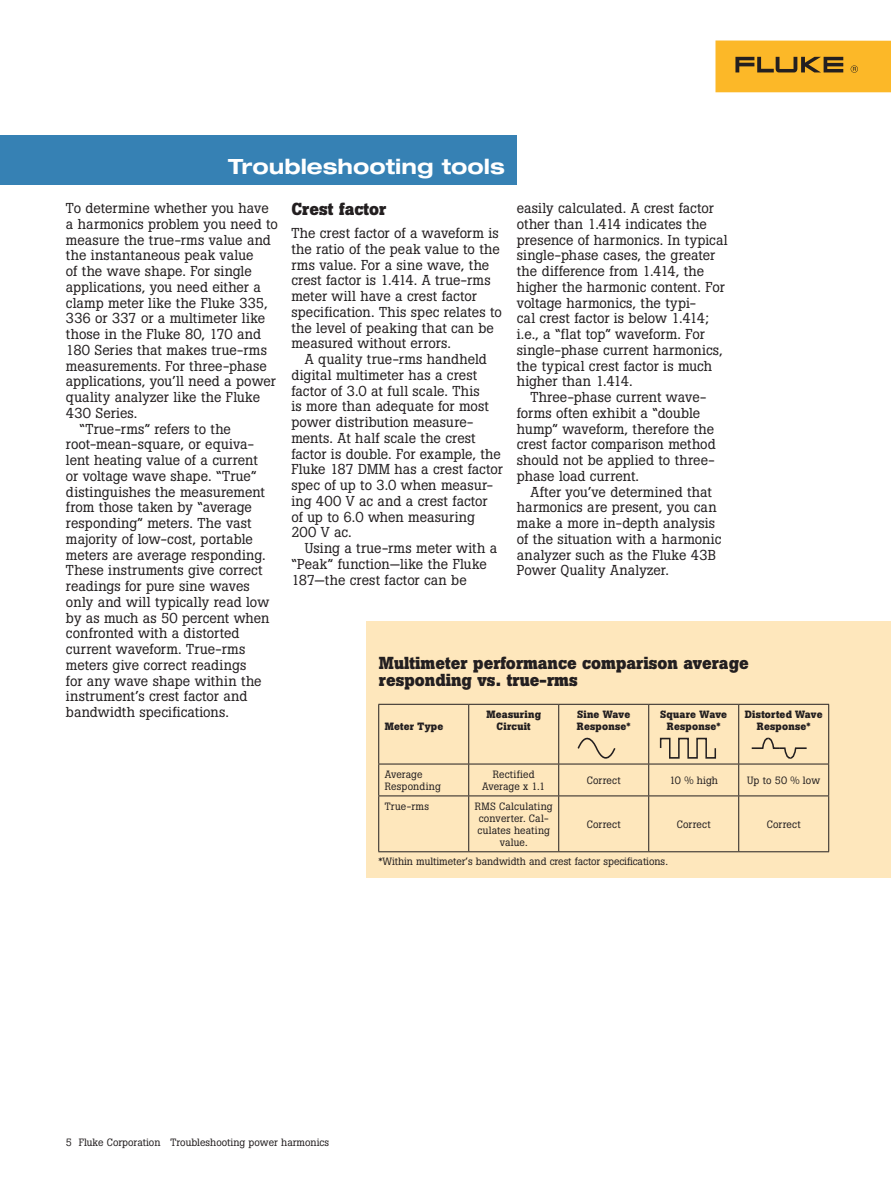
<style>
.page{position:relative;width:891px;height:1188px;background:#fff}
.page>*{position:absolute;margin:0;border:0;box-sizing:border-box;transform-origin:0 0}
.t1{font:700 expanded 21px "Helvetica Neue";color:#fff}
.t2{font:700 17.25px/17.2px "Boton";color:#231f20}
.t3{font:14.25px/15.8px "Boton";letter-spacing:.005em;color:#231f20}
.t4{font:10.5px/12px "Boton";letter-spacing:.005em;color:#231f20;text-align:center}
.t5{font:700 10.5px/12px "Boton";letter-spacing:.02em;color:#231f20;text-align:center}
</style>
<div class="page">
<div style="left:716px;top:40px;width:175px;height:52px;background:#fcb828"></div>
<svg style="left:735px;top:57px;width:108px;height:15px"></svg>
<svg style="left:851px;top:65px;width:7px;height:8px"></svg>
<div style="left:366px;top:621px;width:525px;height:257px;background:#fee7bc"></div>
<hr style="left:378px;top:704px;width:91px;height:1px;background:#231f20">
<hr style="left:378px;top:705px;width:1px;height:59px;background:#231f20">
<hr style="left:469px;top:704px;width:90px;height:1px;background:#231f20">
<hr style="left:468px;top:705px;width:1px;height:59px;background:#231f20">
<hr style="left:559px;top:704px;width:90px;height:1px;background:#231f20">
<hr style="left:558px;top:705px;width:1px;height:59px;background:#231f20">
<hr style="left:649px;top:704px;width:90px;height:1px;background:#231f20">
<hr style="left:648px;top:705px;width:1px;height:59px;background:#231f20">
<hr style="left:739px;top:704px;width:90px;height:1px;background:#231f20">
<hr style="left:738px;top:705px;width:1px;height:59px;background:#231f20">
<hr style="left:828px;top:705px;width:1px;height:59px;background:#231f20">
<hr style="left:378px;top:764px;width:91px;height:1px;background:#231f20">
<hr style="left:378px;top:764px;width:1px;height:32px;background:#231f20">
<hr style="left:469px;top:764px;width:90px;height:1px;background:#231f20">
<hr style="left:468px;top:764px;width:1px;height:32px;background:#231f20">
<hr style="left:559px;top:764px;width:90px;height:1px;background:#231f20">
<hr style="left:558px;top:764px;width:1px;height:32px;background:#231f20">
<hr style="left:649px;top:764px;width:90px;height:1px;background:#231f20">
<hr style="left:648px;top:764px;width:1px;height:32px;background:#231f20">
<hr style="left:739px;top:764px;width:90px;height:1px;background:#231f20">
<hr style="left:738px;top:764px;width:1px;height:32px;background:#231f20">
<hr style="left:828px;top:764px;width:1px;height:32px;background:#231f20">
<hr style="left:378px;top:796px;width:91px;height:1px;background:#231f20">
<hr style="left:378px;top:796px;width:1px;height:55px;background:#231f20">
<hr style="left:469px;top:796px;width:90px;height:1px;background:#231f20">
<hr style="left:468px;top:796px;width:1px;height:55px;background:#231f20">
<hr style="left:559px;top:796px;width:90px;height:1px;background:#231f20">
<hr style="left:558px;top:796px;width:1px;height:55px;background:#231f20">
<hr style="left:649px;top:796px;width:90px;height:1px;background:#231f20">
<hr style="left:648px;top:796px;width:1px;height:55px;background:#231f20">
<hr style="left:739px;top:796px;width:90px;height:1px;background:#231f20">
<hr style="left:738px;top:796px;width:1px;height:55px;background:#231f20">
<hr style="left:828px;top:796px;width:1px;height:55px;background:#231f20">
<hr style="left:378px;top:851px;width:91px;height:1px;background:#231f20">
<hr style="left:469px;top:851px;width:90px;height:1px;background:#231f20">
<hr style="left:559px;top:851px;width:90px;height:1px;background:#231f20">
<hr style="left:649px;top:851px;width:90px;height:1px;background:#231f20">
<hr style="left:739px;top:851px;width:90px;height:1px;background:#231f20">
<svg style="left:578px;top:738px;width:229px;height:21px"></svg>
<div style="left:0;top:135px;width:517px;height:50px;background:#3681b4"></div>
<h1 class="t1" style="left:228px;top:153px;width:278px">Troubleshooting tools</h1>
<p class="t3" style="left:66px;top:200px;width:204px">To determine whether you have</p>
<p class="t3" style="left:66px;top:216px;width:214px">a harmonics problem you need to</p>
<p class="t3" style="left:66px;top:232px;width:207px">measure the true-rms value and</p>
<p class="t3" style="left:66px;top:248px;width:189px">the instantaneous peak value</p>
<p class="t3" style="left:66px;top:263px;width:187px">of the wave shape. For single</p>
<p class="t3" style="left:66px;top:279px;width:196px">applications, you need either a</p>
<p class="t3" style="left:66px;top:295px;width:203px">clamp meter like the Fluke 335,</p>
<p class="t3" style="left:66px;top:311px;width:201px">336 or 337 or a multimeter like</p>
<p class="t3" style="left:66px;top:326px;width:197px">those in the Fluke 80, 170 and</p>
<p class="t3" style="left:66px;top:342px;width:202px">180 Series that makes true-rms</p>
<p class="t3" style="left:66px;top:358px;width:202px">measurements. For three-phase</p>
<p class="t3" style="left:66px;top:374px;width:211px">applications, you’ll need a power</p>
<p class="t3" style="left:66px;top:389px;width:196px">quality analyzer like the Fluke</p>
<p class="t3" style="left:66px;top:405px;width:73px">430 Series.</p>
<p class="t3" style="left:79px;top:421px;width:153px">“True-rms” refers to the</p>
<p class="t3" style="left:66px;top:437px;width:189px">root-mean-square, or equiva-</p>
<p class="t3" style="left:66px;top:452px;width:193px">lent heating value of a current</p>
<p class="t3" style="left:66px;top:468px;width:192px">or voltage wave shape. “True”</p>
<p class="t3" style="left:66px;top:484px;width:201px">distinguishes the measurement</p>
<p class="t3" style="left:66px;top:500px;width:188px">from those taken by “average</p>
<p class="t3" style="left:66px;top:515px;width:187px">responding” meters. The vast</p>
<p class="t3" style="left:66px;top:531px;width:188px">majority of low-cost, portable</p>
<p class="t3" style="left:66px;top:547px;width:201px">meters are average responding.</p>
<p class="t3" style="left:66px;top:562px;width:198px">These instruments give correct</p>
<p class="t3" style="left:66px;top:578px;width:185px">readings for pure sine waves</p>
<p class="t3" style="left:66px;top:594px;width:205px">only and will typically read low</p>
<p class="t3" style="left:66px;top:610px;width:205px">by as much as 50 percent when</p>
<p class="t3" style="left:66px;top:625px;width:175px">confronted with a distorted</p>
<p class="t3" style="left:66px;top:641px;width:181px">current waveform. True-rms</p>
<p class="t3" style="left:66px;top:657px;width:182px">meters give correct readings</p>
<p class="t3" style="left:66px;top:673px;width:197px">for any wave shape within the</p>
<p class="t3" style="left:66px;top:688px;width:183px">instrument’s crest factor and</p>
<p class="t3" style="left:66px;top:704px;width:165px">bandwidth specifications.</p>
<p class="t2" style="left:291px;top:201px;width:96px">Crest factor</p>
<p class="t3" style="left:291px;top:225px;width:212px">The crest factor of a waveform is the ratio of the peak value to the rms value. For a sine wave, the crest factor is 1.414. A true-rms meter will have a crest factor specification. This spec relates to the level of peaking that can be measured without errors.</p>
<p class="t3" style="left:291px;top:351px;width:213px;text-indent:13px">A quality true-rms handheld digital multimeter has a crest factor of 3.0 at full scale. This<br>is more than adequate for most power distribution measure&shy;ments. At half scale the crest factor is double. For example, the<br>Fluke 187 DMM has a crest factor spec of up to 3.0 when measur&shy;ing 400 V ac and a crest factor<br>of up to 6.0 when measuring<br>200 V ac.</p>
<p class="t3" style="left:291px;top:540px;width:207px;text-indent:13px">Using a true-rms meter with a “Peak” function—like the Fluke<br>187—the crest factor can be</p>
<p class="t3" style="left:517px;top:200px;width:212px">easily calculated. A crest factor other than 1.414 indicates the presence of harmonics. In typical single-phase cases, the greater the difference from 1.414, the higher the harmonic content. For voltage harmonics, the typi-<br>cal crest factor is below 1.414; i.e., a “flat top” waveform. For single-phase current harmonics, the typical crest factor is much higher than 1.414.</p>
<p class="t3" style="left:517px;top:389px;width:200px;text-indent:13px">Three-phase current wave&shy;forms often exhibit a “double hump” waveform, therefore the crest factor comparison method should not be applied to three&shy;phase load current.</p>
<p class="t3" style="left:517px;top:484px;width:206px;text-indent:13px">After you’ve determined that harmonics are present, you can make a more in-depth analysis of the situation with a harmonic analyzer such as the Fluke 43B<br>Power Quality Analyzer.</p>
<p class="t2" style="left:379px;top:654px;width:371px">Multimeter performance comparison average responding vs. true-rms</p>
<p class="t5" style="left:385px;top:721px;width:60px">Meter Type</p>
<p class="t5" style="left:486px;top:709px;width:56px">Measuring<br>Circuit</p>
<p class="t5" style="left:577px;top:709px;width:55px;text-align:left">Sine Wave<br>Response*</p>
<p class="t5" style="left:660px;top:709px;width:68px">Square Wave<br>Response*</p>
<p class="t5" style="left:745px;top:709px;width:80px">Distorted Wave<br>Response*</p>
<p class="t4" style="left:385px;top:768px;width:57px;text-align:left">Average<br>Responding</p>
<p class="t4" style="left:482px;top:768px;width:65px">Rectified<br>Average x 1.1</p>
<p class="t4" style="left:587px;top:774px;width:35px">Correct</p>
<p class="t4" style="left:669px;top:774px;width:50px">10 % high</p>
<p class="t4" style="left:747px;top:774px;width:75px">Up to 50 % low</p>
<p class="t4" style="left:385px;top:800px;width:46px">True-rms</p>
<p class="t4" style="left:475px;top:800px;width:79px">RMS Calculating converter. Cal&shy;culates heating value.</p>
<p class="t4" style="left:587px;top:818px;width:35px">Correct</p>
<p class="t4" style="left:677px;top:818px;width:35px">Correct</p>
<p class="t4" style="left:767px;top:818px;width:35px">Correct</p>
<p class="t4" style="left:378px;top:855px;width:291px">*Within multimeter’s bandwidth and crest factor specifications.</p>
<p class="t4" style="left:66px;top:1137px;width:264px">5 Fluke Corporation Troubleshooting power harmonics</p>
</div>
